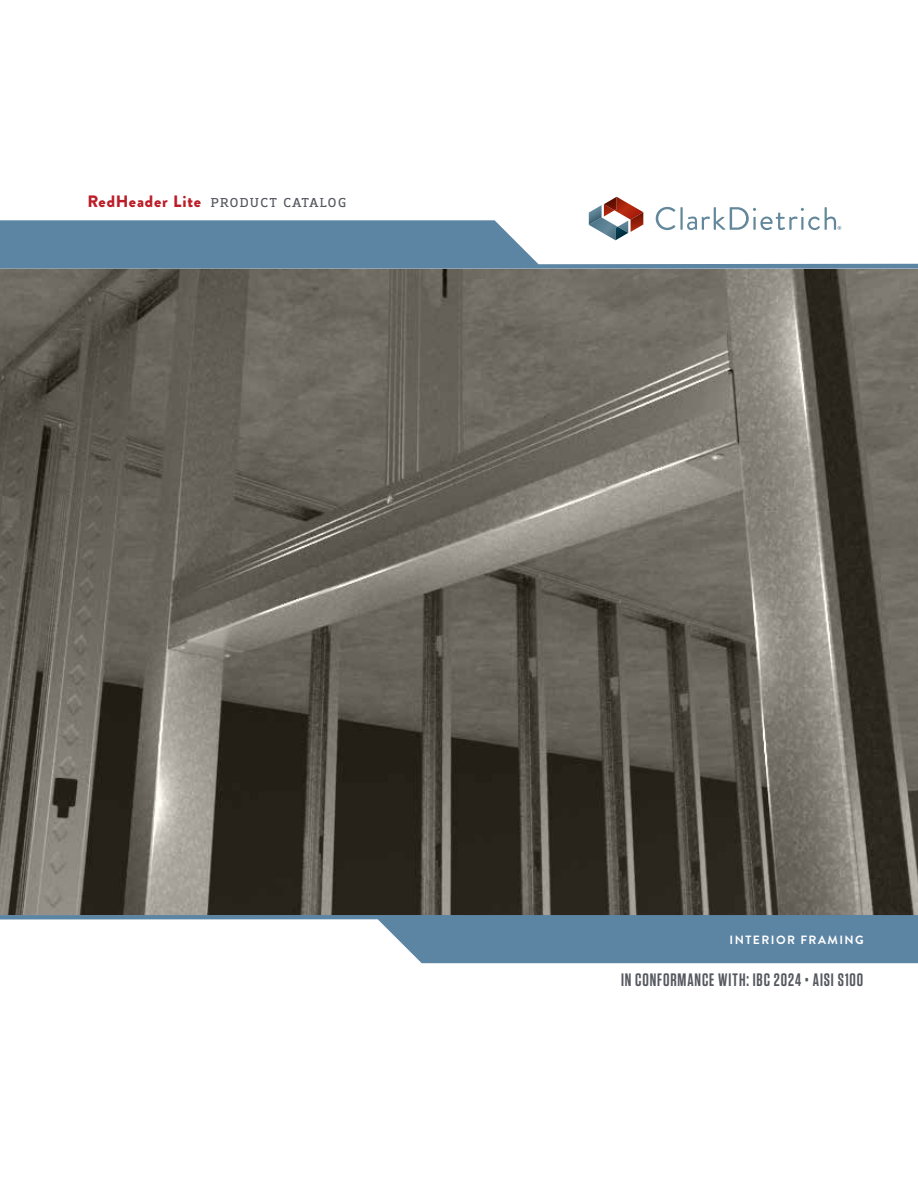
<style>
.page{position:relative;width:918px;height:1188px;background:#fff}
.page>*{position:absolute;margin:0;border:0;box-sizing:border-box;transform-origin:0 0}
.t1{font:600 18px "Tungsten";letter-spacing:.05em;color:#55595f;scale:.95 1}
.t2{font:16.5px "Dobra Slab";letter-spacing:.055em;color:#55595f}
.t3{font:700 12px "Brandon Grotesque";letter-spacing:.12em;color:#fff}
.s1{font-family:"Brandon Grotesque";font-weight:900;color:#bc1e29}
</style>
<div class="page">
<svg style="left:589px;top:197px;width:54px;height:23px"></svg>
<svg style="left:656px;top:207px;width:19px;height:13px"></svg>
<hr style="left:680px;top:207px;width:3px;height:23px;background:#63889b">
<svg style="left:688px;top:207px;width:148px;height:13px"></svg>
<img style="left:0;top:269px;width:918px;height:646px">
<svg style="left:0;top:915px;width:918px;height:48px;fill:#5c84a3"></svg>
<svg style="left:0;top:220px;width:918px;height:49px;fill:#5c84a3"></svg>
<p class="t2" style="left:87px;top:192px;width:261px"><span class="s1">RedHeader Lite</span> product catalog</p>
<p class="t3" style="left:730px;top:932px;width:136px">INTERIOR FRAMING</p>
<p class="t1" style="left:621px;top:971px;width:256px">IN CONFORMANCE WITH: IBC 2024 • AISI S100</p>
</div>
